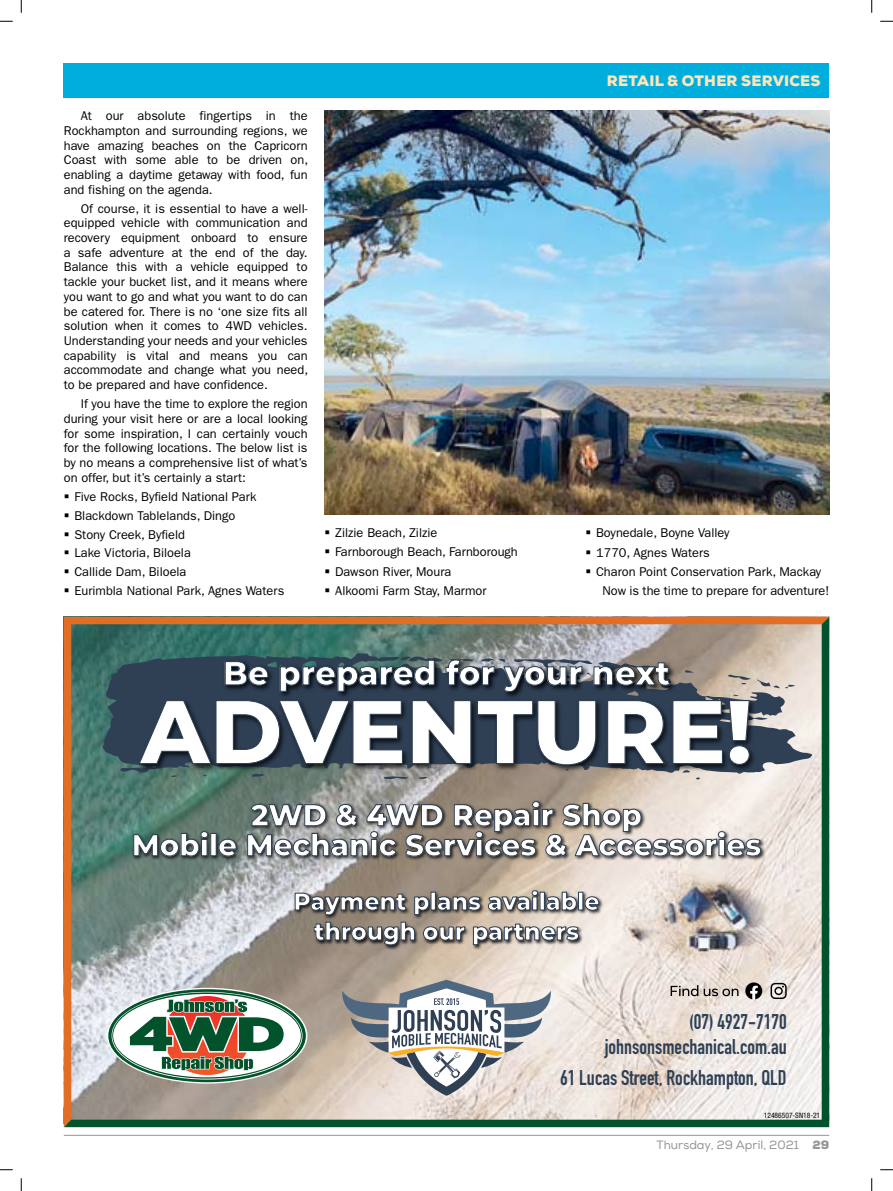
<style>
.page{position:relative;width:893px;height:1191px;background:#fff}
.page>*{position:absolute;margin:0;border:0;box-sizing:border-box;transform-origin:0 0}
.t1{font:800 90px "Montserrat";color:#fff}
.t2{font:800 33.15px "Montserrat";color:#fff}
.t3{font:800 30px/30px "Montserrat";color:#fff;text-align:center}
.t4{font:800 24px/30px "Montserrat";color:#fff;text-align:center}
.t5{font:700 21px/30.9px "DIN Condensed";color:#2f4055;text-align:right}
.t6{font:900 15px "Nexa";letter-spacing:.015em;color:#ffe4b8}
.t7{font:12.75px/14.7px "Franklin Gothic";color:#000;text-align:justify}
.t8{font:12px "Nexa";color:#939598}
.t9{font:condensed 7.5px "Helvetica Neue";color:#000}
.s1{font-weight:900}
</style>
<div class="page">
<svg style="left:64px;top:617px;width:765px;height:510px;background:#b2b1a3"></svg>
<svg style="left:102px;top:653px;width:710px;height:121px;background:#858f91"></svg>
<svg style="left:757px;top:679px;width:38px;height:9px"></svg>
<svg style="left:107px;top:987px;width:200px;height:96px"></svg>
<svg style="left:108px;top:989px;width:198px;height:93px"></svg>
<svg style="left:112px;top:992px;width:190px;height:86px"></svg>
<div style="left:113px;top:994px;width:188px;height:83px;background:#fff;border-radius:50%"></div>
<svg style="left:128px;top:996px;width:157px;height:79px"></svg>
<svg style="left:340px;top:979px;width:213px;height:116px"></svg>
<img style="left:218px;top:652px;width:461px;height:4px">
<img style="left:134px;top:682px;width:628px;height:115px">
<svg style="left:137px;top:656px;width:614px;height:124px;background:#364049"></svg>
<img style="left:104px;top:797px;width:688px;height:72px">
<svg style="left:133px;top:830px;width:76px;height:27px;background:#384a47"></svg>
<div style="left:210px;top:833px;width:7px;height:23px;border:1px solid #2f4055"></div>
<svg style="left:218px;top:838px;width:19px;height:19px"></svg>
<svg style="left:247px;top:800px;width:515px;height:57px;background:#807d7a"></svg>
<img style="left:104px;top:886px;width:688px;height:66px">
<svg style="left:294px;top:892px;width:113px;height:23px;background:#585552"></svg>
<svg style="left:414px;top:896px;width:16px;height:19px"></svg>
<div style="left:431px;top:892px;width:5px;height:18px;border:1px solid #2f4055"></div>
<svg style="left:437px;top:896px;width:44px;height:15px"></svg>
<svg style="left:488px;top:890px;width:50px;height:21px"></svg>
<div style="left:540px;top:892px;width:5px;height:18px;border:1px solid #2f4055"></div>
<svg style="left:546px;top:891px;width:31px;height:20px"></svg>
<div style="left:578px;top:892px;width:5px;height:18px;border:1px solid #2f4055"></div>
<svg style="left:584px;top:896px;width:15px;height:15px"></svg>
<svg style="left:313px;top:921px;width:102px;height:24px;background:#5b5652"></svg>
<svg style="left:423px;top:926px;width:42px;height:15px"></svg>
<svg style="left:473px;top:923px;width:106px;height:22px;background:#7d7977"></svg>
<svg style="left:745px;top:982px;width:17px;height:17px"></svg>
<svg style="left:671px;top:985px;width:27px;height:11px"></svg>
<svg style="left:704px;top:988px;width:34px;height:8px"></svg>
<svg style="left:770px;top:983px;width:17px;height:16px"></svg>
<img style="left:325px;top:111px;width:504px;height:403px">
<svg style="left:0;top:21px;width:13px;height:1px"></svg>
<svg style="left:21px;top:0;width:1px;height:13px"></svg>
<svg style="left:871px;top:0;width:1px;height:13px"></svg>
<svg style="left:880px;top:21px;width:13px;height:1px"></svg>
<svg style="left:880px;top:1169px;width:13px;height:1px"></svg>
<svg style="left:871px;top:1178px;width:1px;height:13px"></svg>
<svg style="left:21px;top:1178px;width:1px;height:13px"></svg>
<svg style="left:0;top:1169px;width:13px;height:1px"></svg>
<hr style="left:64px;top:1135px;width:765px;height:1px;background:#939598">
<div style="left:64px;top:64px;width:765px;height:34px;background:#00aede"></div>
<p class="t7" style="left:64px;top:109px;width:246px;text-indent:17px">At our absolute fingertips in the Rockhampton and surrounding regions, we have amazing beaches on the Capricorn Coast with some able to be driven on, enabling a daytime getaway with food, fun and fishing on the agenda.</p>
<p class="t7" style="left:64px;top:201px;width:246px;text-indent:17px">Of course, it is essential to have a well&shy;equipped vehicle with communication and recovery equipment onboard to ensure a safe adventure at the end of the day.<br>Balance this with a vehicle equipped to tackle your bucket list, and it means where you want to go and what you want to do can be catered for. There is no ‘one size fits all solution when it comes to 4WD vehicles.<br>Understanding your needs and your vehicles capability is vital and means you can accommodate and change what you need, to be prepared and have confidence.</p>
<p class="t7" style="left:64px;top:396px;width:245px;text-indent:17px">If you have the time to explore the region during your visit here or are a local looking for some inspiration, I can certainly vouch for the following locations. The below list is by no means a comprehensive list of what’s on offer, but it’s certainly a start:</p>
<p class="t7" style="left:74px;top:487px;width:211px;line-height:18.9px;text-align:left">Five Rocks, Byfield National Park<br>Blackdown Tablelands, Dingo<br>Stony Creek, Byfield<br>Lake Victoria, Biloela<br>Callide Dam, Biloela<br>Eurimbla National Park, Agnes Waters</p>
<p class="t6" style="left:607px;top:71px;width:215px">RETAIL &amp; OTHER SERVICES</p>
<p class="t7" style="left:335px;top:523px;width:184px;line-height:19.5px;text-align:left">Zilzie Beach, Zilzie<br>Farnborough Beach, Farnborough<br>Dawson River, Moura<br>Alkoomi Farm Stay, Marmor</p>
<p class="t7" style="left:596px;top:525px;width:135px">Boynedale, Boyne Valley</p>
<p class="t7" style="left:596px;top:545px;width:115px">1770, Agnes Waters</p>
<p class="t7" style="left:596px;top:564px;width:227px">Charon Point Conservation Park, Mackay</p>
<p class="t7" style="left:602px;top:584px;width:228px">Now is the time to prepare for adventure!</p>
<h2 class="t2" style="left:223px;top:649px;width:448px">Be prepared for your next</h2>
<h1 class="t1" style="left:140px;top:665px;width:614px">ADVENTURE!</h1>
<h3 class="t3" style="left:132px;top:798px;width:631px">2WD &amp; 4WD Repair Shop<br>Mobile Mechanic Services &amp; Accessories</h3>
<h3 class="t4" style="left:293px;top:885px;width:307px">Payment plans available through our partners</h3>
<h3 class="t5" style="left:689px;top:1006px;width:99px">(07) 4927-7170</h3>
<h3 class="t5" style="left:560px;top:1031px;width:228px">johnsonsmechanical.com.au<br>61 Lucas Street, Rockhampton, QLD</h3>
<p class="t9" style="left:764px;top:1111px;width:58px">12486507-SN18-21</p>
<p class="t8" style="left:656px;top:1137px;width:174px">Thursday, 29 April, 2021 <span class="s1">29</span></p>
</div>
